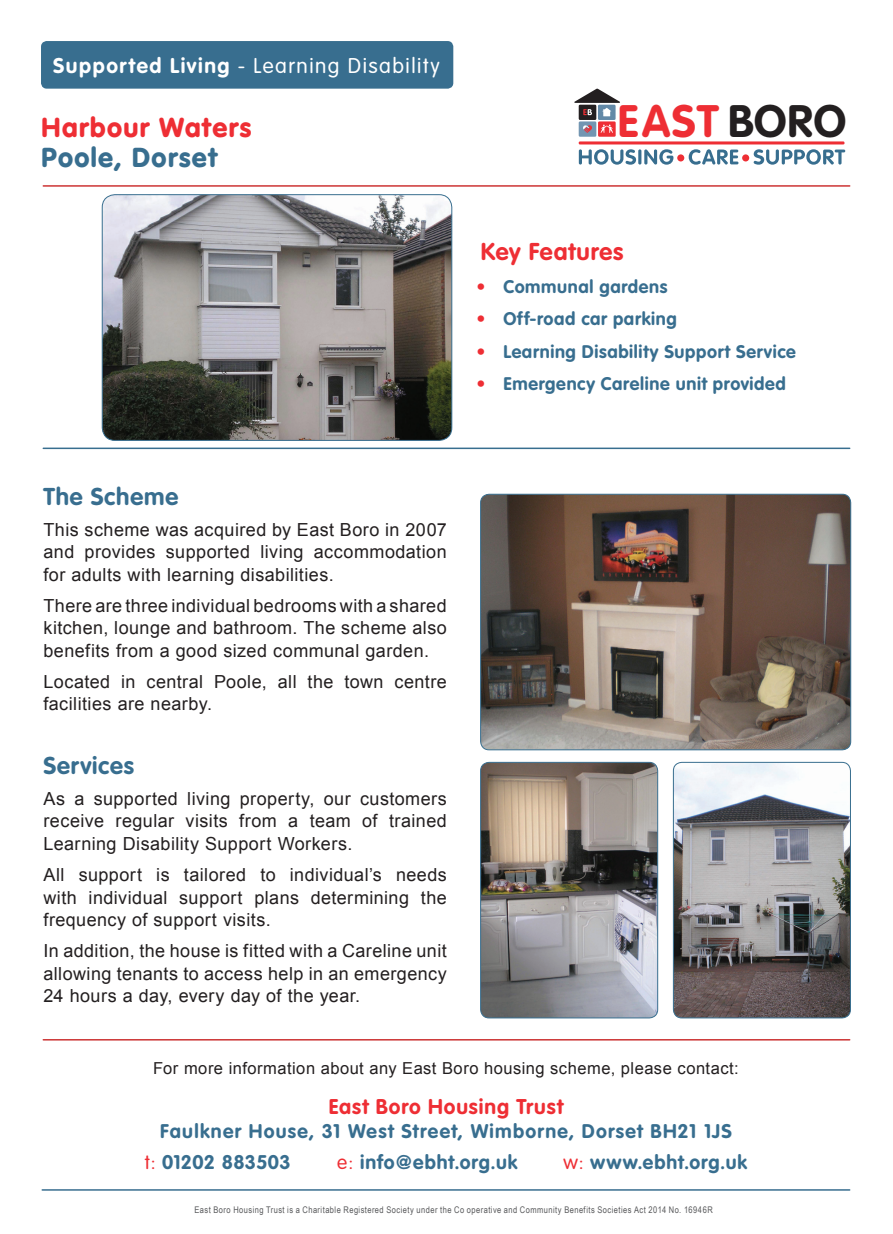
<style>
.page{position:relative;width:893px;height:1234px;background:#fff}
.page>*{position:absolute;margin:0;border:0;box-sizing:border-box;transform-origin:0 0}
.t1{font:700 44.7px "VAG Rounded";letter-spacing:.03em;color:#ee2e34}
.t2{font:900 27px "VAG Rounded";letter-spacing:.055em;color:#ee2e34}
.t3{font:900 27px "VAG Rounded";letter-spacing:.05em;color:#386e8f}
.t4{font:700 24px "VAG Rounded";letter-spacing:.035em;color:#386e8f}
.t5{font:700 24px "VAG Rounded";letter-spacing:.035em;color:#ee2e34}
.t6{font:300 21px "VAG Rounded";letter-spacing:.075em;color:#fff}
.t7{font:700 21px "VAG Rounded";letter-spacing:.045em;color:#ee2e34}
.t8{font:700 19.5px/31px "VAG Rounded";letter-spacing:.055em;color:#386e8f}
.t9{font:18px/22.5px "Arial";letter-spacing:.025em;color:#231f20;text-align:justify}
.t10{font:700 18px "VAG Rounded";letter-spacing:.035em;color:#386e8f}
.t11{font:16.5px "Arial";letter-spacing:.03em;color:#231f20}
.t12{font:9.15px "Arial Narrow";letter-spacing:.05em;color:#57585a}
.s1{font-weight:700}
.s2{color:#231f20}
.s3{color:#ee2e34}
.s4{font-weight:300;color:#ee2e34}
</style>
<div class="page">
<div style="left:43px;top:43px;width:409px;height:44px;background:#386e8f;border-radius:4px"></div>
<div style="left:41px;top:41px;width:412px;height:48px;border:3px solid #386e8f;border-radius:4px"></div>
<img style="left:102px;top:195px;width:350px;height:245px">
<div style="left:102px;top:194px;width:350px;height:246px;border:1px solid #386e8f;border-radius:13px"></div>
<hr style="left:43px;top:185px;width:807px;height:2px;background:#c33">
<hr style="left:43px;top:447px;width:807px;height:2px;background:#386e8f">
<hr style="left:43px;top:1038px;width:807px;height:2px;background:#c33">
<img style="left:481px;top:762px;width:177px;height:255px">
<div style="left:480px;top:762px;width:178px;height:255px;border:1px solid #386e8f;border-radius:9px"></div>
<hr style="left:42px;top:1188px;width:808px;height:2px;background:#386e8f">
<svg style="left:579px;top:149px;width:266px;height:16px"></svg>
<div style="left:677px;top:154px;width:7px;height:7px;background:#ee2e34;border-radius:50%"></div>
<div style="left:742px;top:154px;width:7px;height:7px;background:#ee2e34;border-radius:50%"></div>
<hr style="left:579px;top:141px;width:265px;height:3px;background:#ee2e34">
<div style="left:579px;top:121px;width:17px;height:16px;background:#7396b2"></div>
<div style="left:579px;top:105px;width:17px;height:15px;background:#231f20"></div>
<div style="left:598px;top:121px;width:18px;height:16px;background:#ee2e34"></div>
<div style="left:598px;top:105px;width:18px;height:15px;background:#6289a7"></div>
<svg style="left:583px;top:125px;width:9px;height:8px"></svg>
<svg style="left:601px;top:124px;width:12px;height:9px"></svg>
<svg style="left:574px;top:89px;width:46px;height:27px"></svg>
<img style="left:481px;top:494px;width:370px;height:255px">
<div style="left:480px;top:494px;width:371px;height:255px;border:1px solid #386e8f;border-radius:9px"></div>
<img style="left:673px;top:762px;width:177px;height:255px">
<div style="left:673px;top:762px;width:178px;height:255px;border:1px solid #386e8f;border-radius:9px"></div>
<p class="t6" style="left:53px;top:53px;width:388px"><span class="s1">Supported Living</span> - Learning Disability</p>
<h2 class="t2" style="left:41px;top:111px;width:212px">Harbour Waters</h2>
<h2 class="t3" style="left:41px;top:141px;width:177px">Poole, Dorset</h2>
<h1 class="t1" style="left:618px;top:95px;width:230px">EAST <span class="s2">BORO</span></h1>
<h3 class="t5" style="left:481px;top:238px;width:144px">Key Features</h3>
<p class="t10" style="left:476px;top:276px;width:193px"><span class="s3">•</span> Communal gardens</p>
<p class="t10" style="left:476px;top:308px;width:202px"><span class="s3">•</span> Off-road car parking</p>
<p class="t10" style="left:476px;top:341px;width:321px"><span class="s3">•</span> Learning Disability Support Service</p>
<p class="t10" style="left:476px;top:373px;width:311px"><span class="s3">•</span> Emergency Careline unit provided</p>
<h3 class="t4" style="left:43px;top:482px;width:136px">The Scheme</h3>
<p class="t9" style="left:43px;top:518px;width:405px">This scheme was acquired by East Boro in 2007 and provides supported living accommodation for adults with learning disabilities.</p>
<p class="t9" style="left:43px;top:594px;width:405px">There are three individual bedrooms with a shared kitchen, lounge and bathroom. The scheme also benefits from a good sized communal garden.</p>
<p class="t9" style="left:43px;top:670px;width:405px">Located in central Poole, all the town centre facilities are nearby.</p>
<h3 class="t4" style="left:43px;top:751px;width:92px">Services</h3>
<p class="t9" style="left:43px;top:787px;width:405px">As a supported living property, our customers receive regular visits from a team of trained Learning Disability Support Workers.</p>
<p class="t9" style="left:43px;top:863px;width:405px">All support is tailored to individual’s needs with individual support plans determining the frequency of support visits.</p>
<p class="t9" style="left:43px;top:939px;width:405px">In addition, the house is fitted with a Careline unit allowing tenants to access help in an emergency 24 hours a day, every day of the year.</p>
<p class="t11" style="left:153px;top:1056px;width:587px">For more information about any East Boro housing scheme, please contact:</p>
<p class="t7" style="left:329px;top:1093px;width:236px">East Boro Housing Trust</p>
<p class="t8" style="left:145px;top:1115px;width:589px;text-indent:15px">Faulkner House, 31 West Street, Wimborne, Dorset BH21 1JS <span class="s4">t:</span> 01202 883503</p>
<p class="t8" style="left:337px;top:1146px;width:182px"><span class="s4">e:</span> info@ebht.org.uk</p>
<p class="t8" style="left:563px;top:1146px;width:185px"><span class="s4">w:</span> www.ebht.org.uk</p>
<p class="t12" style="left:194px;top:1202px;width:520px">East Boro Housing Trust is a Charitable Registered Society under the Co operative and Community Benefits Societies Act 2014 No. 16946R</p>
</div>
